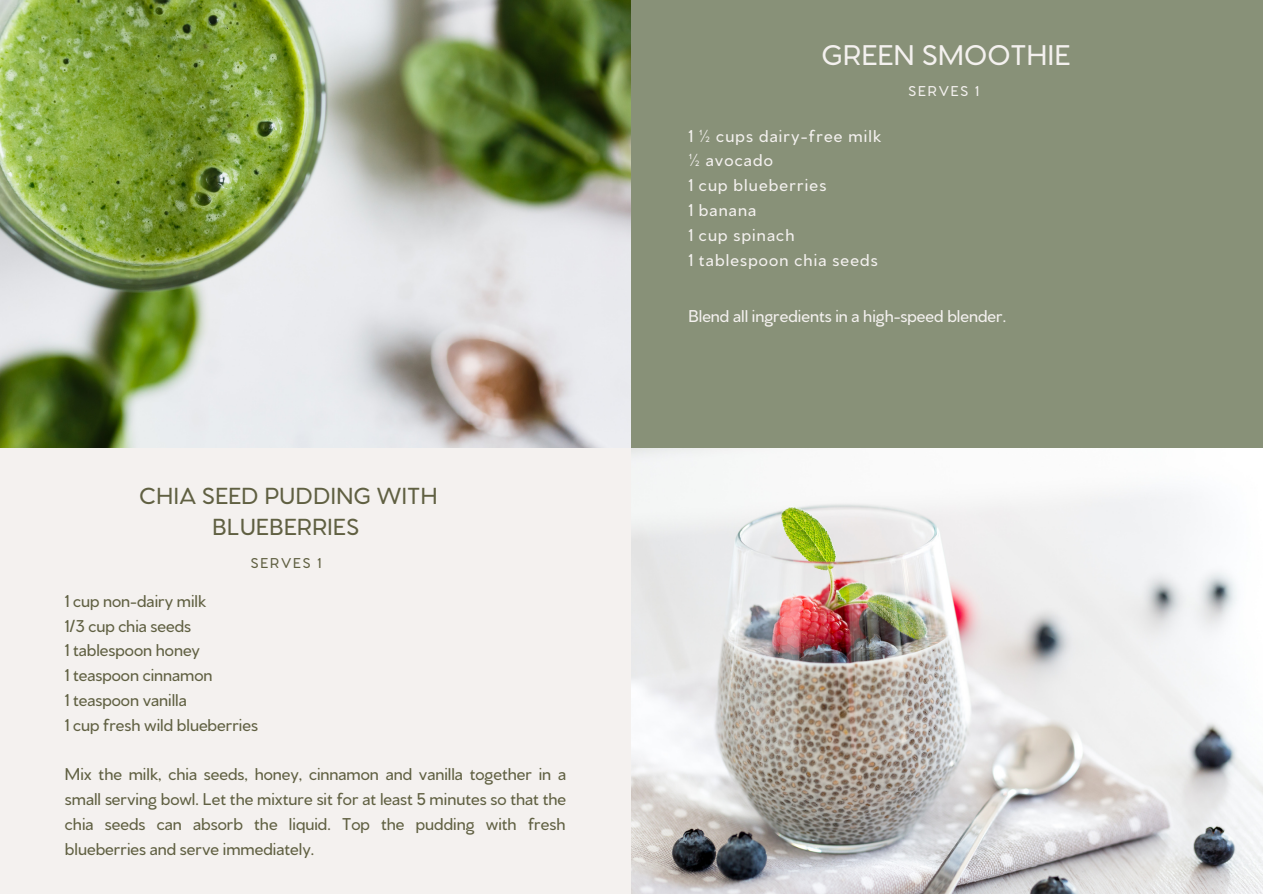
<style>
.page{position:relative;width:1263px;height:894px;background:#fff}
.page>*{position:absolute;margin:0;border:0;box-sizing:border-box;transform-origin:0 0}
.t1{font:500 30px "Venti CF";letter-spacing:.02em;color:#f4f1ef}
.t2{font:500 24.45px/31.5px "Venti CF";letter-spacing:.02em;color:#606042;text-align:center}
.t3{font:500 18px/24.8px "Venti CF";color:#606042}
.t4{font:500 18px/24.8px "Venti CF";letter-spacing:.065em;color:#f4f1ef}
.t5{font:500 18px "Venti CF";color:#f4f1ef}
.t6{font:500 15px "Venti CF";letter-spacing:.13em;color:#606042}
.t7{font:500 15px "Venti CF";letter-spacing:.13em;color:#f4f1ef}
</style>
<div class="page">
<div style="left:0;top:0;width:1263px;height:893px;background:#f4f1ef"></div>
<img style="left:0;top:0;width:631px;height:447px">
<img style="left:631px;top:447px;width:632px;height:446px">
<div style="left:631px;top:0;width:632px;height:447px;background:#889178"></div>
<h2 class="t2" style="left:140px;top:477px;width:299px">CHIA SEED PUDDING WITH<br>BLUEBERRIES</h2>
<p class="t6" style="left:251px;top:552px;width:72px">SERVES 1</p>
<p class="t3" style="left:65px;top:586px;width:195px">1 cup non-dairy milk<br>1/3 cup chia seeds<br>1 tablespoon honey<br>1 teaspoon cinnamon<br>1 teaspoon vanilla<br>1 cup fresh wild blueberries</p>
<p class="t3" style="left:65px;top:759px;width:503px;text-align:justify">Mix the milk, chia seeds, honey, cinnamon and vanilla together in a small serving bowl. Let the mixture sit for at least 5 minutes so that the chia seeds can absorb the liquid. Top the pudding with fresh blueberries and serve immediately.</p>
<h1 class="t1" style="left:822px;top:35px;width:250px">GREEN SMOOTHIE</h1>
<p class="t7" style="left:908px;top:81px;width:72px">SERVES 1</p>
<p class="t4" style="left:688px;top:121px;width:195px">1 ½ cups dairy-free milk ½ avocado<br>1 cup blueberries<br>1 banana<br>1 cup spinach<br>1 tablespoon chia seeds</p>
<p class="t5" style="left:688px;top:303px;width:319px">Blend all ingredients in a high-speed blender.</p>
</div>
